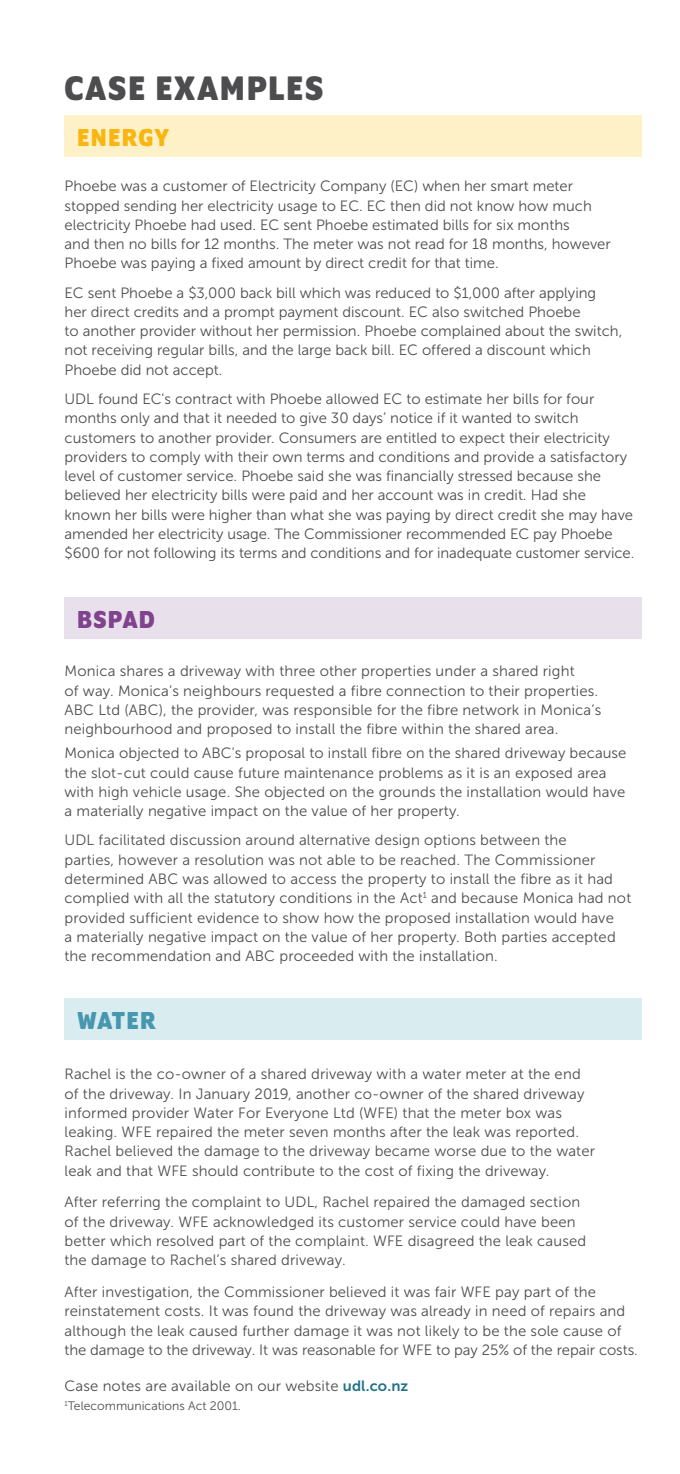
<style>
.page{position:relative;width:680px;height:1474px;background:#fff}
.page>*{position:absolute;margin:0;border:0;box-sizing:border-box;transform-origin:0 0}
.t1{font:700 36.75px "Program OT";letter-spacing:.05em;color:#4d4d4f}
.t2{font:700 26.43px "Program OT";letter-spacing:.05em;color:#f9b613}
.t3{font:700 26.43px "Program OT";letter-spacing:.05em;color:#80438e}
.t4{font:700 26.43px "Program OT";letter-spacing:.03em;color:#4797b0}
.t5{font:14.88px/19.2px "Museo Sans 300";letter-spacing:.01em;color:#4d4d4f}
.t6{font:12.25px "Museo Sans 300";color:#4d4d4f}
.s1{font-family:"Museo Sans 700";color:#227388}
</style>
<div class="page">
<div style="left:64px;top:115px;width:577px;height:42px;background:#fff1c7"></div>
<div style="left:64px;top:597px;width:577px;height:42px;background:#e8e0eb"></div>
<div style="left:64px;top:998px;width:577px;height:42px;background:#d9ecf0"></div>
<h1 class="t1" style="left:64px;top:66px;width:260px">CASE EXAMPLES</h1>
<h2 class="t2" style="left:77px;top:122px;width:93px">ENERGY</h2>
<p class="t5" style="left:64px;top:177px;width:547px">Phoebe was a customer of Electricity Company (EC) when her smart meter stopped sending her electricity usage to EC. EC then did not know how much electricity Phoebe had used. EC sent Phoebe estimated bills for six months<br>and then no bills for 12 months. The meter was not read for 18 months, however Phoebe was paying a fixed amount by direct credit for that time.</p>
<p class="t5" style="left:64px;top:283px;width:559px">EC sent Phoebe a $3,000 back bill which was reduced to $1,000 after applying her direct credits and a prompt payment discount. EC also switched Phoebe<br>to another provider without her permission. Phoebe complained about the switch, not receiving regular bills, and the large back bill. EC offered a discount which Phoebe did not accept.</p>
<p class="t5" style="left:64px;top:389px;width:571px">UDL found EC's contract with Phoebe allowed EC to estimate her bills for four months only and that it needed to give 30 days’ notice if it wanted to switch customers to another provider. Consumers are entitled to expect their electricity providers to comply with their own terms and conditions and provide a satisfactory level of customer service. Phoebe said she was financially stressed because she believed her electricity bills were paid and her account was in credit. Had she known her bills were higher than what she was paying by direct credit she may have amended her electricity usage. The Commissioner recommended EC pay Phoebe $600 for not following its terms and conditions and for inadequate customer service.</p>
<h2 class="t3" style="left:77px;top:604px;width:79px">BSPAD</h2>
<p class="t5" style="left:64px;top:661px;width:538px">Monica shares a driveway with three other properties under a shared right<br>of way. Monica’s neighbours requested a fibre connection to their properties.<br>ABC Ltd (ABC), the provider, was responsible for the fibre network in Monica’s neighbourhood and proposed to install the fibre within the shared area.</p>
<p class="t5" style="left:64px;top:743px;width:563px">Monica objected to ABC's proposal to install fibre on the shared driveway because the slot-cut could cause future maintenance problems as it is an exposed area with high vehicle usage. She objected on the grounds the installation would have a materially negative impact on the value of her property.</p>
<p class="t5" style="left:64px;top:830px;width:568px">UDL facilitated discussion around alternative design options between the<br>parties, however a resolution was not able to be reached. The Commissioner determined ABC was allowed to access the property to install the fibre as it had complied with all the statutory conditions in the Act<sup>1</sup> and because Monica had not provided sufficient evidence to show how the proposed installation would have<br>a materially negative impact on the value of her property. Both parties accepted the recommendation and ABC proceeded with the installation.</p>
<h2 class="t4" style="left:77px;top:1005px;width:80px">WATER</h2>
<p class="t5" style="left:64px;top:1064px;width:532px">Rachel is the co-owner of a shared driveway with a water meter at the end of the driveway. In January 2019, another co-owner of the shared driveway informed provider Water For Everyone Ltd (WFE) that the meter box was leaking. WFE repaired the meter seven months after the leak was reported.<br>Rachel believed the damage to the driveway became worse due to the water leak and that WFE should contribute to the cost of fixing the driveway.</p>
<p class="t5" style="left:64px;top:1192px;width:523px">After referring the complaint to UDL, Rachel repaired the damaged section of the driveway. WFE acknowledged its customer service could have been better which resolved part of the complaint. WFE disagreed the leak caused the damage to Rachel’s shared driveway.</p>
<p class="t5" style="left:64px;top:1282px;width:575px">After investigation, the Commissioner believed it was fair WFE pay part of the reinstatement costs. It was found the driveway was already in need of repairs and although the leak caused further damage it was not likely to be the sole cause of the damage to the driveway. It was reasonable for WFE to pay 25% of the repair costs.</p>
<p class="t5" style="left:64px;top:1376px;width:345px">Case notes are available on our website <span class="s1">udl.co.nz</span></p>
<p class="t6" style="left:64px;top:1399px;width:178px"><sup>1</sup>Telecommunications Act 2001.</p>
</div>
